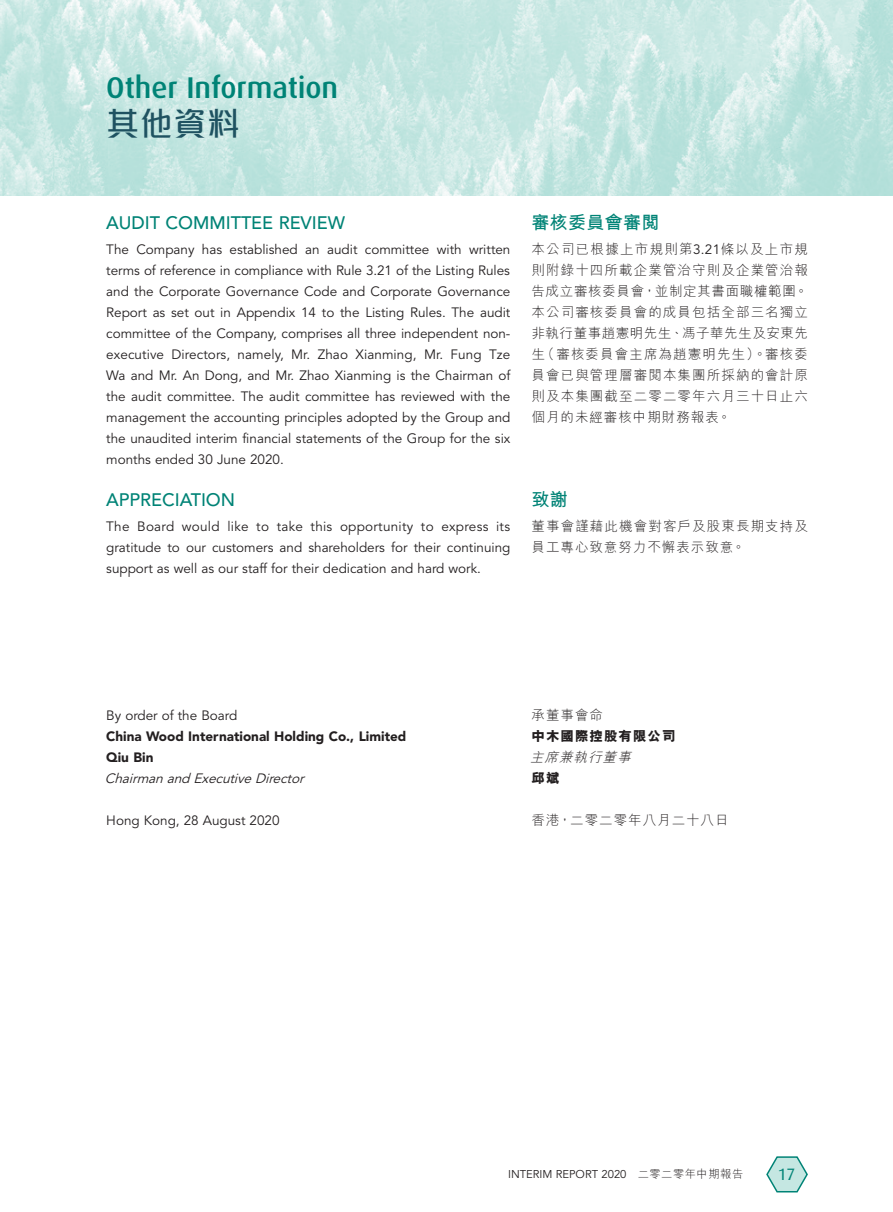
<style>
.page{position:relative;width:893px;height:1212px;background:#fff}
.page>*{position:absolute;margin:0;border:0;box-sizing:border-box;transform-origin:0 0}
.t1{font:500 33px "M Elle HK";color:#1f5261}
.t2{font:500 30px "Dax";letter-spacing:-.005em;color:#008376}
.Heading_1{font:500 18px "Avenir LT Std";color:#008376}
.C_Heading_1{font:700 18px "M Hei HK";letter-spacing:.02em;color:#008376}
.t3{font:16.5px "Dax";color:#008376}
.Body_Text{font:13.5px/21px "Avenir LT Std";color:#231f20;text-align:justify}
.C_Body_Text{font:300 13.5px/21px "M Hei HK";letter-spacing:.08em;color:#231f20;text-align:justify}
.Body_Text-2{font:900 13.5px "Avenir LT Std";color:#231f20}
.Body_Text-3{font:italic 13.5px "Avenir LT Std";color:#231f20}
.C_Body_Text-2{font:800 13.5px "M Hei HK";letter-spacing:.075em;color:#231f20}
.C_Body_Text-3{font:italic 300 13.5px "M Hei HK";color:#231f20}
.t4{font:11.25px "Avenir LT Std";color:#231f20}
.s1{font-family:"Avenir LT Std";font-weight:400}
.s2{font-family:"M Hei HK";font-weight:300}
</style>
<div class="page">
<img style="left:0;top:0;width:893px;height:195px">
<svg style="left:766px;top:1156px;width:42px;height:37px"></svg>
<h2 class="t2" style="left:106px;top:71px;width:233px">Other Information</h2>
<h1 class="t1" style="left:106px;top:107px;width:135px">其他資料</h1>
<p class="Heading_1" style="left:106px;top:212px;width:240px">AUDIT COMMITTEE REVIEW</p>
<p class="Body_Text" style="left:106px;top:239px;width:406px">The Company has established an audit committee with written terms of reference in compliance with Rule 3.21 of the Listing Rules and the Corporate Governance Code and Corporate Governance Report as set out in Appendix 14 to the Listing Rules. The audit committee of the Company, comprises all three independent non&shy;executive Directors, namely, Mr. Zhao Xianming, Mr. Fung Tze Wa and Mr. An Dong, and Mr. Zhao Xianming is the Chairman of the audit committee. The audit committee has reviewed with the management the accounting principles adopted by the Group and the unaudited interim financial statements of the Group for the six months ended 30 June 2020.</p>
<p class="Heading_1" style="left:106px;top:489px;width:130px">APPRECIATION</p>
<p class="Body_Text" style="left:106px;top:516px;width:406px">The Board would like to take this opportunity to express its gratitude to our customers and shareholders for their continuing support as well as our staff for their dedication and hard work.</p>
<p class="C_Heading_1" style="left:531px;top:209px;width:129px">審核委員會審閱</p>
<p class="C_Body_Text" style="left:531px;top:238px;width:278px">本公司已根據上市規則第<span class="s1">3.21</span>條以及上市規則附錄十四所載企業管治守則及企業管治報告成立審核委員會，並制定其書面職權範圍。本公司審核委員會的成員包括全部三名獨立非執行董事趙憲明先生、馮子華先生及安東先生（審核委員會主席為趙憲明先生）。審核委員會已與管理層審閱本集團所採納的會計原則及本集團截至二零二零年六月三十日止六個月的未經審核中期財務報表。</p>
<p class="C_Heading_1" style="left:531px;top:486px;width:38px">致謝</p>
<p class="C_Body_Text" style="left:531px;top:516px;width:278px">董事會謹藉此機會對客戶及股東長期支持及員工專心致意努力不懈表示致意。</p>
<p class="Body_Text" style="left:106px;top:705px;width:132px">By order of the Board</p>
<p class="Body_Text-2" style="left:106px;top:728px;width:302px">China Wood International Holding Co., Limited</p>
<p class="Body_Text-2" style="left:106px;top:749px;width:49px">Qiu Bin</p>
<p class="Body_Text-3" style="left:105px;top:771px;width:204px">Chairmanand ExecutiveDirector</p>
<p class="Body_Text" style="left:106px;top:810px;width:175px">Hong Kong, 28 August 2020</p>
<p class="C_Body_Text" style="left:531px;top:705px;width:73px">承董事會命</p>
<p class="C_Body_Text-2" style="left:531px;top:729px;width:146px">中木國際控股有限公司</p>
<p class="C_Body_Text-3" style="left:530px;top:750px;width:106px">主席兼執行董事</p>
<p class="C_Body_Text-2" style="left:531px;top:771px;width:30px">邱斌</p>
<p class="C_Body_Text" style="left:531px;top:810px;width:199px">香港，二零二零年八月二十八日</p>
<p class="t4" style="left:508px;top:1167px;width:237px">INTERIM REPORT 2020 <span class="s2">二零二零年中期報告</span></p>
<p class="t3" style="left:778px;top:1165px;width:19px">17</p>
</div>
